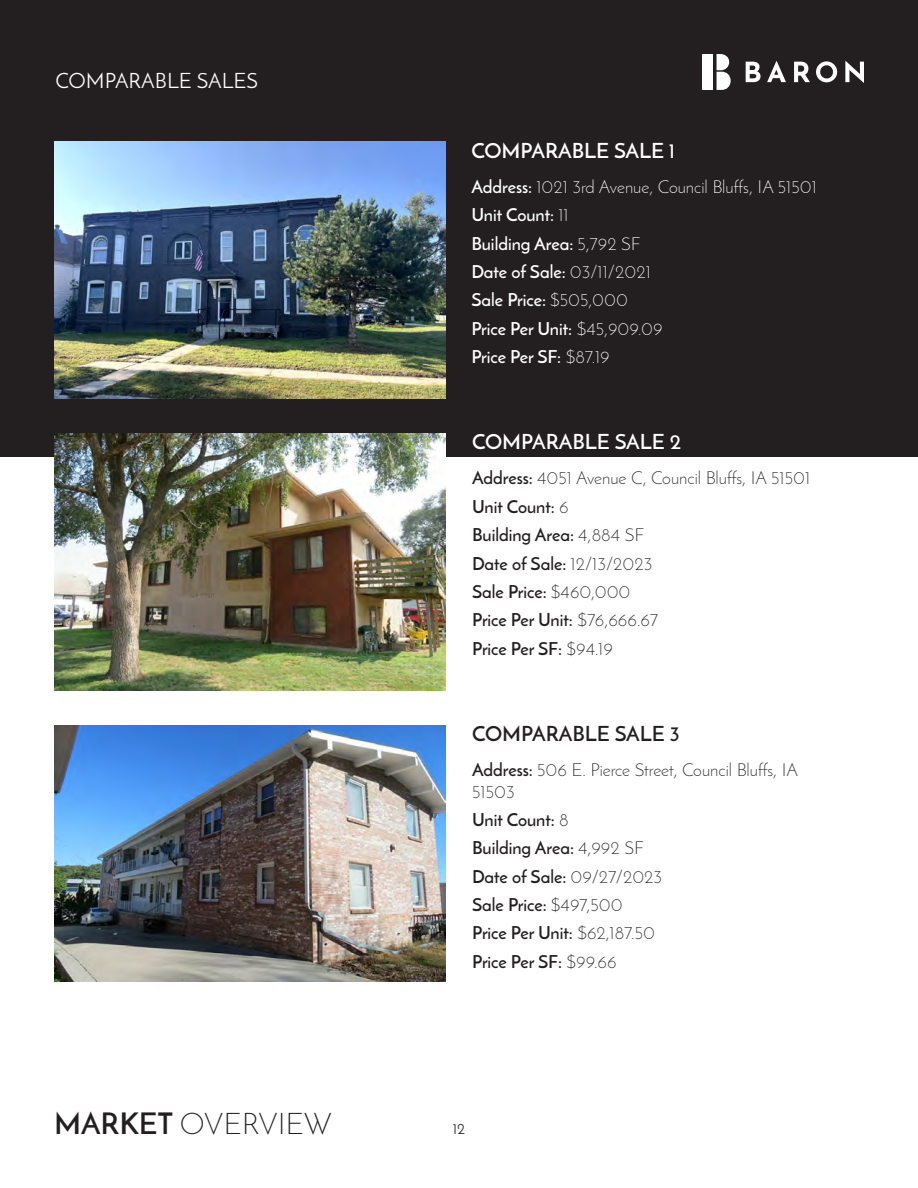
<style>
.page{position:relative;width:918px;height:1188px;background:#fff}
.page>*{position:absolute;margin:0;border:0;box-sizing:border-box;transform-origin:0 0}
.t1{font:300 30px "Josefin Sans";color:#231f20}
.t2{font:600 21px "Josefin Sans";color:#fff}
.t3{font:21px "Josefin Sans";color:#fff}
.t4{font:600 21px "Josefin Sans";color:#231f20}
.t5{font:600 18px "Josefin Sans";color:#231f20}
.t6{font:600 18px "Josefin Sans";color:#fff}
.t7{font:300 18px/21.6px "Josefin Sans";color:#231f20}
.t8{font:300 18px "Josefin Sans";color:#fff}
.t9{font:15px "Josefin Sans";color:#231f20}
.s1{font-weight:600}
.s2{font-weight:300}
</style>
<div class="page">
<div style="left:0;top:0;width:918px;height:457px;background:#231f20"></div>
<div style="left:702px;top:54px;width:11px;height:36px;background:#fff"></div>
<svg style="left:717px;top:54px;width:14px;height:36px"></svg>
<svg style="left:746px;top:62px;width:15px;height:20px"></svg>
<svg style="left:767px;top:61px;width:19px;height:21px"></svg>
<svg style="left:794px;top:62px;width:16px;height:20px"></svg>
<svg style="left:816px;top:61px;width:21px;height:21px"></svg>
<svg style="left:845px;top:61px;width:19px;height:22px"></svg>
<img style="left:54px;top:434px;width:392px;height:256px">
<img style="left:54px;top:725px;width:392px;height:257px">
<img style="left:54px;top:142px;width:392px;height:256px">
<p class="t3" style="left:55px;top:68px;width:204px">COMPARABLE SALES</p>
<p class="t1" style="left:54px;top:1106px;width:280px"><span class="s1">MARKET</span> OVERVIEW</p>
<p class="t2" style="left:471px;top:137px;width:205px">COMPARABLE SALE 1</p>
<p class="t8" style="left:471px;top:176px;width:347px"><span class="s1">Address:</span> 1021 3rd Avenue, Council Bluffs, IA 51501</p>
<p class="t6" style="left:471px;top:204px;width:99px">Unit Count: <span class="s2">11</span></p>
<p class="t6" style="left:471px;top:232px;width:171px">Building Area: <span class="s2">5,792 SF</span></p>
<p class="t6" style="left:471px;top:260px;width:181px">Date of Sale: <span class="s2">03/11/2021</span></p>
<p class="t6" style="left:471px;top:289px;width:158px">Sale Price: <span class="s2">$505,000</span></p>
<p class="t6" style="left:471px;top:317px;width:193px">Price Per Unit: <span class="s2">$45,909.09</span></p>
<p class="t6" style="left:471px;top:345px;width:140px">Price Per SF: <span class="s2">$87.19</span></p>
<p class="t2" style="left:472px;top:429px;width:210px">COMPARABLE SALE 2</p>
<p class="t7" style="left:472px;top:467px;width:340px"><span class="s1">Address:</span> 4051 Avenue C, Council Bluffs, IA 51501</p>
<p class="t5" style="left:472px;top:495px;width:98px">Unit Count: <span class="s2">6</span></p>
<p class="t5" style="left:472px;top:524px;width:174px">Building Area: <span class="s2">4,884 SF</span></p>
<p class="t5" style="left:472px;top:552px;width:182px">Date of Sale: <span class="s2">12/13/2023</span></p>
<p class="t5" style="left:472px;top:580px;width:160px">Sale Price: <span class="s2">$460,000</span></p>
<p class="t5" style="left:472px;top:609px;width:187px">Price Per Unit: <span class="s2">$76,666.67</span></p>
<p class="t5" style="left:472px;top:637px;width:142px">Price Per SF: <span class="s2">$94.19</span></p>
<p class="t4" style="left:472px;top:721px;width:209px">COMPARABLE SALE 3</p>
<p class="t7" style="left:472px;top:759px;width:328px"><span class="s1">Address:</span> 506 E. Pierce Street, Council Bluffs, IA<br>51503</p>
<p class="t5" style="left:472px;top:809px;width:98px">Unit Count: <span class="s2">8</span></p>
<p class="t5" style="left:472px;top:837px;width:173px">Building Area: <span class="s2">4,992 SF</span></p>
<p class="t5" style="left:472px;top:865px;width:192px">Date of Sale: <span class="s2">09/27/2023</span></p>
<p class="t5" style="left:472px;top:894px;width:152px">Sale Price: <span class="s2">$497,500</span></p>
<p class="t5" style="left:472px;top:922px;width:184px">Price Per Unit: <span class="s2">$62,187.50</span></p>
<p class="t5" style="left:472px;top:950px;width:146px">Price Per SF: <span class="s2">$99.66</span></p>
<p class="t9" style="left:453px;top:1120px;width:14px">12</p>
</div>
